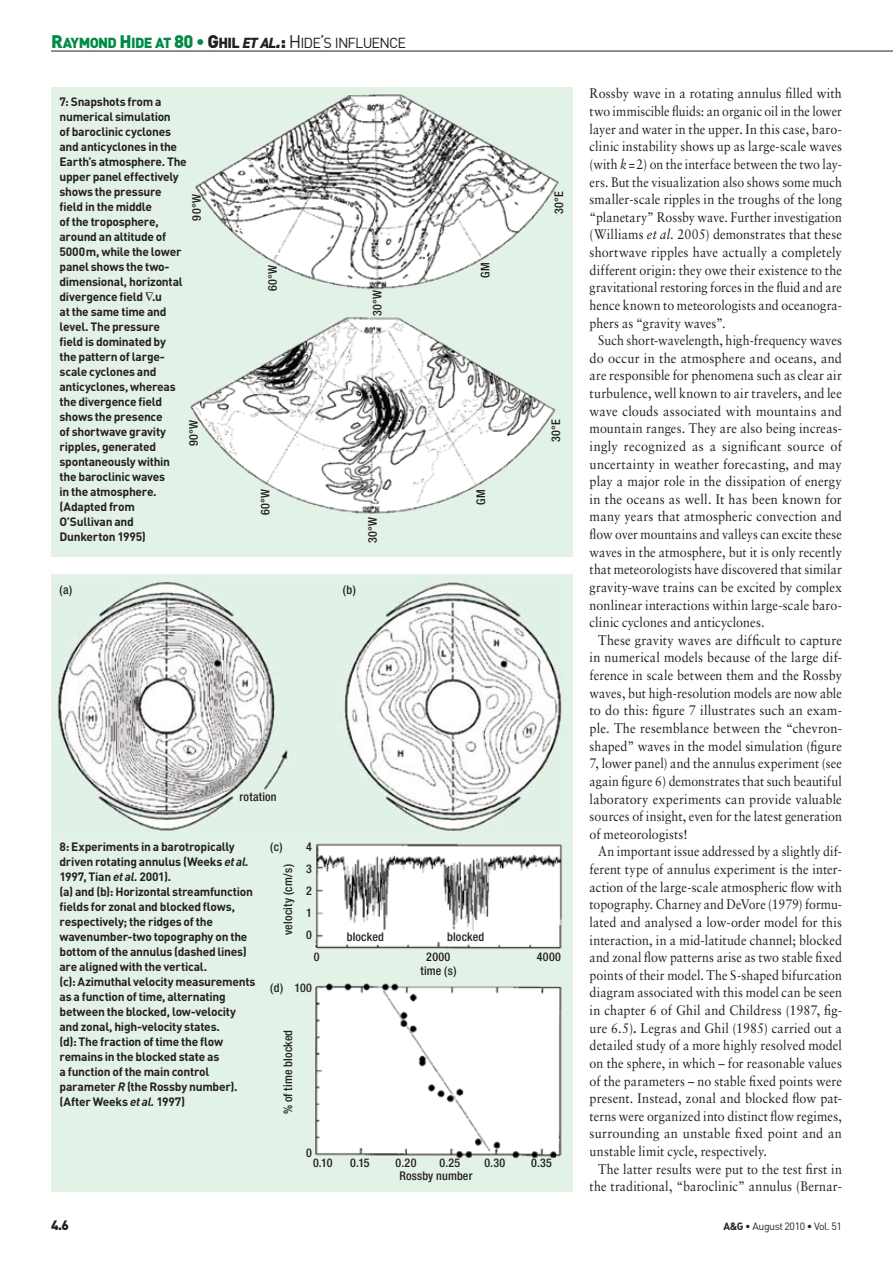
<style>
.page{position:relative;width:893px;height:1263px;background:#fff}
.page>*{position:absolute;margin:0;border:0;box-sizing:border-box;transform-origin:0 0}
.t1{font:14.4px "DIN";letter-spacing:-.06em;color:#231f20}
.t2{font:13.8px/17.7px "Sabon";letter-spacing:.01em;color:#231f20;text-align:justify;scale:.89 1}
.t3{font:13.8px/17.7px "Sabon";letter-spacing:.01em;color:#231f20;text-align:justify;scale:.9 1}
.t4{font:13.8px/17.7px "Sabon";letter-spacing:.01em;color:#231f20;text-align:justify;scale:.91 1}
.t5{font:900 13.5px "DIN";color:#231f20}
.t6{font:700 12px/15px "DIN";letter-spacing:-.02em;color:#231f20}
.t7{font:500 condensed 12px/22px "Helvetica Neue";letter-spacing:.015em;color:#231f20;text-align:justify}
.t8{font:10.5px "DIN";letter-spacing:-.04em;color:#231f20}
.s1{font-weight:900;font-size:18px;color:#008c44}
.s2{font-weight:900;color:#008c44}
.s3{font-weight:900;font-size:18px}
.s4{font-weight:900}
.s5{font-weight:900;font-style:italic}
.s6{font-weight:900;font-style:italic;font-size:18px}
.s7{font-size:18px}
.s8{font-style:italic}
.s9{font-weight:700}
</style>
<div class="page">
<hr style="left:51px;top:51px;width:842px;height:1px;background:#231f20">
<div style="left:51px;top:574px;width:522px;height:617px;background:#e3f2e7"></div>
<img style="left:57px;top:582px;width:505px;height:249px">
<img style="left:315px;top:843px;width:248px;height:316px">
<div style="left:51px;top:87px;width:522px;height:470px;background:#e3f2e7"></div>
<img style="left:190px;top:94px;width:369px;height:420px">
<p class="t1" style="left:51px;top:33px;width:357px"><span class="s1">R</span><span class="s2">AYMOND</span> <span class="s1">H</span><span class="s2">IDE AT</span> <span class="s1">80 •</span> <span class="s3">G</span><span class="s4">HIL</span> <span class="s5">et al</span><span class="s6">.</span><span class="s3">:</span> <span class="s7">H</span>IDE<span class="s7">’</span>S INFLUENCE</p>
<p class="t6" style="left:60px;top:93px;width:129px">7: Snapshots from a numerical simulation<br>of baroclinic cyclones and anticyclones in the<br>Earth’s atmosphere. The upper panel effectively shows the pressure field in the middle<br>of the troposphere, around an altitude of<br>5000m, while the lower panel shows the two&shy;dimensional, horizontal divergence field ∇.u<br>at the same time and level. The pressure field is dominated by<br>the pattern of large&shy;scale cyclones and anticyclones, whereas the divergence field shows the presence<br>of shortwave gravity ripples, generated spontaneously within the baroclinic waves<br>in the atmosphere. (Adapted from<br>O’Sullivan and<br>Dunkerton 1995)</p>
<p class="t7" style="left:185px;top:221px;width:28px;rotate:-90deg">90°W</p>
<p class="t7" style="left:182px;top:446px;width:28px;rotate:-90deg">90°W</p>
<p class="t7" style="left:262px;top:291px;width:28px;rotate:-90deg">60°W</p>
<p class="t7" style="left:254px;top:515px;width:28px;rotate:-90deg">60°W</p>
<p class="t7" style="left:366px;top:316px;width:27px;rotate:-90deg">30°W</p>
<p class="t7" style="left:361px;top:543px;width:27px;rotate:-90deg">30°W</p>
<p class="t7" style="left:59px;top:578px;width:14px">(a)</p>
<p class="t7" style="left:343px;top:578px;width:14px">(b)</p>
<p class="t7" style="left:474px;top:278px;width:17px;rotate:-90deg">GM</p>
<p class="t7" style="left:470px;top:505px;width:17px;rotate:-90deg">GM</p>
<p class="t7" style="left:548px;top:214px;width:24px;rotate:-90deg">30°E</p>
<p class="t7" style="left:545px;top:442px;width:24px;rotate:-90deg">30°E</p>
<p class="t7" style="left:240px;top:786px;width:39px">rotation</p>
<p class="t6" style="left:60px;top:839px;width:198px">8: Experiments in a barotropically driven rotating annulus (Weeks <span class="s8">et al.<br></span>1997, Tian <span class="s8">et al.</span> 2001).<br>(a) and (b): Horizontal streamfunction fields for zonal and blocked flows, respectively; the ridges of the wavenumber-two topography on the bottom of the annulus (dashed lines) are aligned with the vertical.<br>(c): Azimuthal velocity measurements as a function of time, alternating between the blocked, low-velocity and zonal, high-velocity states.<br>(d): The fraction of time the flow remains in the blocked state as<br>a function of the main control parameter <span class="s8">R</span> (the Rossby number). (After Weeks <span class="s8">et al.</span> 1997)</p>
<p class="t7" style="left:270px;top:836px;width:14px">(c)</p>
<p class="t7" style="left:277px;top:935px;width:72px;rotate:-90deg">velocity (cm/s)</p>
<p class="t7" style="left:306px;top:836px;width:7px">4<br>3<br>2<br>1<br>0</p>
<p class="t7" style="left:347px;top:925px;width:39px">blocked</p>
<p class="t7" style="left:447px;top:925px;width:39px">blocked</p>
<p class="t7" style="left:314px;top:946px;width:7px">0</p>
<p class="t7" style="left:426px;top:946px;width:26px">2000</p>
<p class="t7" style="left:537px;top:946px;width:26px">4000</p>
<p class="t7" style="left:421px;top:959px;width:38px">time (s)</p>
<p class="t7" style="left:270px;top:977px;width:14px">(d)</p>
<p class="t7" style="left:295px;top:976px;width:19px">100</p>
<p class="t7" style="left:277px;top:1114px;width:86px;rotate:-90deg">% of time blocked</p>
<p class="t7" style="left:306px;top:1141px;width:7px">0</p>
<p class="t7" style="left:313px;top:1151px;width:21px">0.10</p>
<p class="t7" style="left:350px;top:1151px;width:21px">0.15</p>
<p class="t7" style="left:395px;top:1151px;width:22px">0.20</p>
<p class="t7" style="left:439px;top:1151px;width:22px">0.25</p>
<p class="t7" style="left:484px;top:1151px;width:22px">0.30</p>
<p class="t7" style="left:531px;top:1151px;width:22px">0.35</p>
<p class="t7" style="left:399px;top:1165px;width:75px">Rossby number</p>
<p class="t3" style="left:590px;top:85px;width:282px">Rossby wave in a rotating annulus filled with two immiscible fluids: an organic oil in the lower layer and water in the upper. In this case, baro&shy;clinic instability shows up as large-scale waves (with <span class="s8">k</span>=2) on the interface between the two lay&shy;ers. But the visualization also shows some much smaller-scale ripples in the troughs of the long “planetary” Rossby wave. Further investigation (Williams <span class="s8">et al.</span> 2005) demonstrates that these shortwave ripples have actually a completely different origin: they owe their existence to the gravitational restoring forces in the fluid and are hence known to meteorologists and oceanogra&shy;phers as “gravity waves”.</p>
<p class="t2" style="left:590px;top:331px;width:285px;text-indent:9px">Such short-wavelength, high-frequency waves do occur in the atmosphere and oceans, and are responsible for phenomena such as clear air turbulence, well known to air travelers, and lee wave clouds associated with mountains and mountain ranges. They are also being increas&shy;ingly recognized as a significant source of uncertainty in weather forecasting, and may play a major role in the dissipation of energy in the oceans as well. It has been known for many years that atmospheric convection and flow over mountains and valleys can excite these waves in the atmosphere, but it is only recently that meteorologists have discovered that similar gravity-wave trains can be excited by complex nonlinear interactions within large-scale baro&shy;clinic cyclones and anticyclones.</p>
<p class="t4" style="left:590px;top:631px;width:279px;text-indent:9px">These gravity waves are difficult to capture in numerical models because of the large dif&shy;ference in scale between them and the Rossby waves, but high-resolution models are now able to do this: figure 7 illustrates such an exam&shy;ple. The resemblance between the “chevron&shy;shaped” waves in the model simulation (figure 7, lower panel) and the annulus experiment (see again figure 6) demonstrates that such beautiful laboratory experiments can provide valuable sources of insight, even for the latest generation of meteorologists!</p>
<p class="t2" style="left:590px;top:842px;width:285px;text-indent:9px">An important issue addressed by a slightly dif&shy;ferent type of annulus experiment is the inter&shy;action of the large-scale atmospheric flow with topography. Charney and DeVore (1979) formu&shy;lated and analysed a low-order model for this interaction, in a mid-latitude channel; blocked and zonal flow patterns arise as two stable fixed points of their model. The S-shaped bifur-cation diagram associated with this model can be seen in chapter 6 of Ghil and Childress (1987, fig&shy;ure 6.5)<span class="s9">.</span> Legras and Ghil (1985) carried out a detailed study of a more highly resolved model on the sphere, in which – for reasonable values of the parameters – no stable fixed points were present. Instead, zonal and blocked flow pat&shy;terns were organized into distinct flow regimes, surrounding an unstable fixed point and an unstable limit cycle, respectively.</p>
<p class="t3" style="left:590px;top:1160px;width:282px;text-align:right">The latter results were put to the test first in the traditional, “baroclinic” annulus (Bernar-</p>
<p class="t5" style="left:51px;top:1216px;width:19px">4.6</p>
<p class="t8" style="left:723px;top:1219px;width:120px"><span class="s9">A&amp;G</span> • AUGUST 2010 • VOL. 51</p>
</div>
